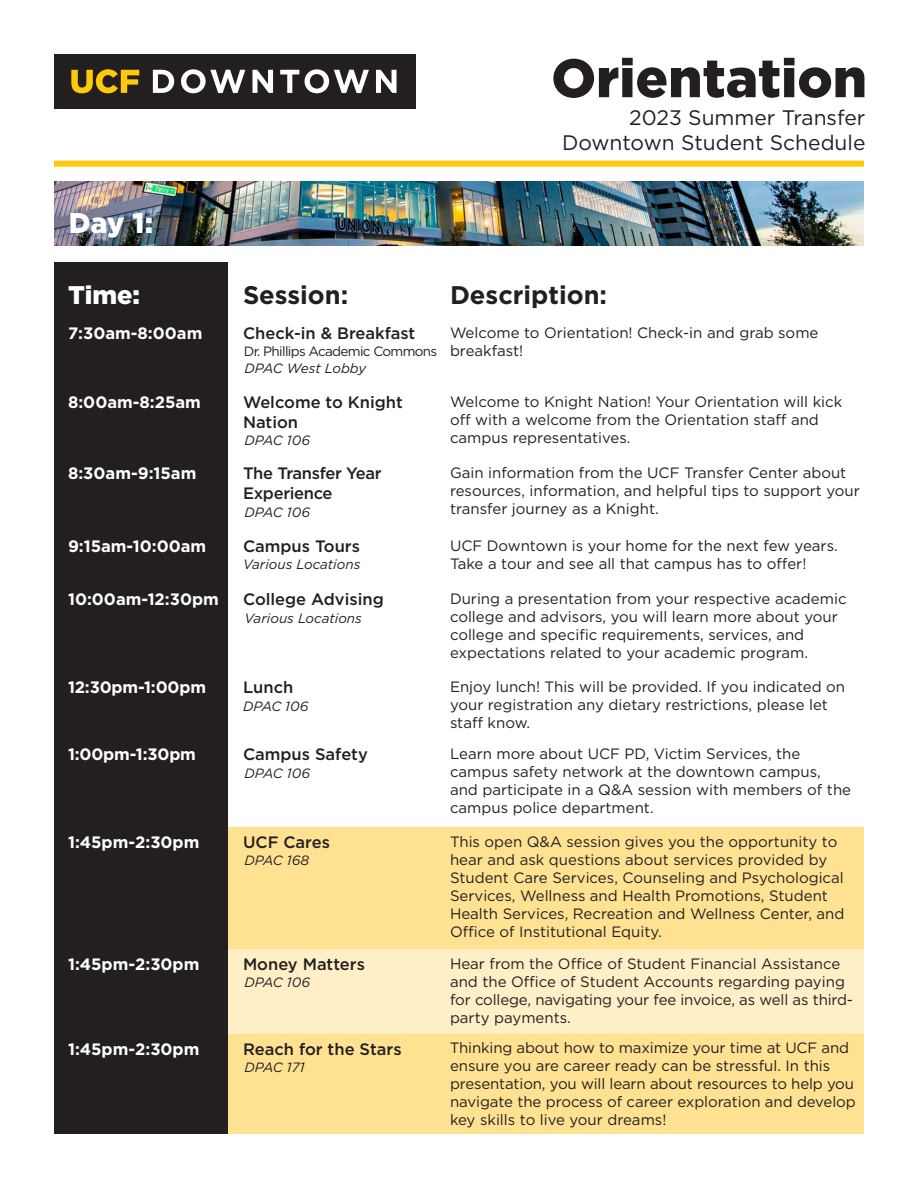
<style>
.page{position:relative;width:918px;height:1188px;background:#fff}
.page>*{position:absolute;margin:0;border:0;box-sizing:border-box;transform-origin:0 0}
.t1{font:900 54px "Gotham";color:#231f20}
.t2{font:900 28.5px "Gotham";color:#fff}
.t3{font:700 25.5px "Gotham";color:#231f20}
.t4{font:900 25.5px "Gotham";color:#fff}
.t5{font:21px/25.2px "Gotham";color:#231f20;text-align:right}
.t6{font:700 16.5px "Gotham";color:#fff}
.t7{font:500 16.5px/19.8px "Gotham";color:#231f20}
.t8{font:500 16.5px/19.8px "Gotham";letter-spacing:-.02em;color:#231f20}
.description{font:15px/18px "Gotham";color:#231f20}
.t9{font:italic 13.5px "Gotham";color:#231f20}
.t10{font:13.5px "Gotham";letter-spacing:-.05em;color:#231f20}
</style>
<div class="page">
<img style="left:54px;top:182px;width:810px;height:64px">
<div style="left:224px;top:1034px;width:640px;height:100px;background:#ffe192"></div>
<div style="left:224px;top:949px;width:640px;height:85px;background:#feefc6"></div>
<div style="left:224px;top:827px;width:640px;height:122px;background:#ffe192"></div>
<div style="left:54px;top:54px;width:362px;height:54px;background:#231f20"></div>
<svg style="left:71px;top:69px;width:68px;height:24px"></svg>
<svg style="left:153px;top:70px;width:21px;height:23px"></svg>
<svg style="left:181px;top:69px;width:64px;height:24px"></svg>
<svg style="left:252px;top:70px;width:21px;height:23px"></svg>
<svg style="left:280px;top:70px;width:19px;height:23px"></svg>
<svg style="left:305px;top:69px;width:64px;height:24px"></svg>
<svg style="left:376px;top:70px;width:21px;height:23px"></svg>
<div style="left:54px;top:161px;width:810px;height:6px;background:#fec80b"></div>
<div style="left:54px;top:262px;width:174px;height:872px;background:#231f20"></div>
<p class="t2" style="left:69px;top:203px;width:86px">Day 1:</p>
<p class="t1" style="left:551px;top:41px;width:317px">Orientation</p>
<p class="t5" style="left:562px;top:104px;width:305px">2023 Summer Transfer<br>Downtown Student Schedule</p>
<p class="t4" style="left:68px;top:277px;width:74px">Time:</p>
<p class="t3" style="left:243px;top:278px;width:107px">Session:</p>
<p class="t3" style="left:450px;top:278px;width:159px">Description:</p>
<p class="t6" style="left:68px;top:322px;width:136px">7:30am-8:00am</p>
<p class="t7" style="left:243px;top:323px;width:174px">Check-in &amp; Breakfast</p>
<p class="t10" style="left:244px;top:343px;width:195px">Dr. Phillips Academic Commons</p>
<p class="t9" style="left:244px;top:359px;width:123px">DPAC West Lobby</p>
<p class="description" style="left:450px;top:323px;width:370px">Welcome to Orientation! Check-in and grab some breakfast!</p>
<p class="t6" style="left:68px;top:391px;width:134px">8:00am-8:25am</p>
<p class="t7" style="left:243px;top:392px;width:161px">Welcome to Knight<br>Nation</p>
<p class="description" style="left:450px;top:392px;width:394px">Welcome to Knight Nation! Your Orientation will kick off with a welcome from the Orientation staff and campus representatives.</p>
<p class="t9" style="left:244px;top:431px;width:67px">DPAC 106</p>
<p class="t6" style="left:68px;top:462px;width:130px">8:30am-9:15am</p>
<p class="t8" style="left:243px;top:463px;width:140px">The Transfer Year<br>Experience</p>
<p class="description" style="left:450px;top:463px;width:411px">Gain information from the UCF Transfer Center about resources, information, and helpful tips to support your transfer journey as a Knight.</p>
<p class="t9" style="left:244px;top:504px;width:67px">DPAC 106</p>
<p class="t6" style="left:68px;top:536px;width:140px">9:15am-10:00am</p>
<p class="t7" style="left:243px;top:537px;width:119px">Campus Tours</p>
<p class="description" style="left:450px;top:537px;width:389px">UCF Downtown is your home for the next few years.<br>Take a tour and see all that campus has to offer!</p>
<p class="t9" style="left:243px;top:555px;width:119px">Various Locations</p>
<p class="t6" style="left:68px;top:589px;width:152px">10:00am-12:30pm</p>
<p class="t7" style="left:243px;top:589px;width:142px">College Advising</p>
<p class="description" style="left:450px;top:590px;width:398px">During a presentation from your respective academic college and advisors, you will learn more about your college and specific requirements, services, and expectations related to your academic program.</p>
<p class="t9" style="left:244px;top:610px;width:119px">Various Locations</p>
<p class="t6" style="left:68px;top:677px;width:140px">12:30pm-1:00pm</p>
<p class="t7" style="left:243px;top:677px;width:52px">Lunch</p>
<p class="t9" style="left:243px;top:697px;width:67px">DPAC 106</p>
<p class="t6" style="left:68px;top:744px;width:129px">1:00pm-1:30pm</p>
<p class="t7" style="left:243px;top:745px;width:126px">Campus Safety</p>
<p class="t9" style="left:244px;top:764px;width:67px">DPAC 106</p>
<p class="description" style="left:450px;top:678px;width:397px">Enjoy lunch! This will be provided. If you indicated on your registration any dietary restrictions, please let staff know.</p>
<p class="description" style="left:450px;top:745px;width:403px">Learn more about UCF PD, Victim Services, the campus safety network at the downtown campus, and participate in a Q&amp;A session with members of the campus police department.</p>
<p class="t6" style="left:68px;top:832px;width:133px">1:45pm-2:30pm</p>
<p class="t7" style="left:243px;top:832px;width:89px">UCF Cares</p>
<p class="description" style="left:450px;top:833px;width:396px">This open Q&amp;A session gives you the opportunity to hear and ask questions about services provided by Student Care Services, Counseling and Psychological Services, Wellness and Health Promotions, Student Health Services, Recreation and Wellness Center, and Office of Institutional Equity.</p>
<p class="t9" style="left:244px;top:851px;width:66px">DPAC 168</p>
<p class="t6" style="left:68px;top:953px;width:133px">1:45pm-2:30pm</p>
<p class="t7" style="left:243px;top:954px;width:124px">Money Matters</p>
<p class="t9" style="left:244px;top:974px;width:67px">DPAC 106</p>
<p class="description" style="left:450px;top:954px;width:405px">Hear from the Office of Student Financial Assistance and the Office of Student Accounts regarding paying for college, navigating your fee invoice, as well as third&shy;party payments.</p>
<p class="t6" style="left:68px;top:1038px;width:133px">1:45pm-2:30pm</p>
<p class="t7" style="left:243px;top:1039px;width:160px">Reach for the Stars</p>
<p class="description" style="left:450px;top:1039px;width:408px">Thinking about how to maximize your time at UCF and ensure you are career ready can be stressful. In this presentation, you will learn about resources to help you navigate the process of career exploration and develop key skills to live your dreams!</p>
<p class="t9" style="left:244px;top:1059px;width:62px">DPAC 171</p>
</div>
